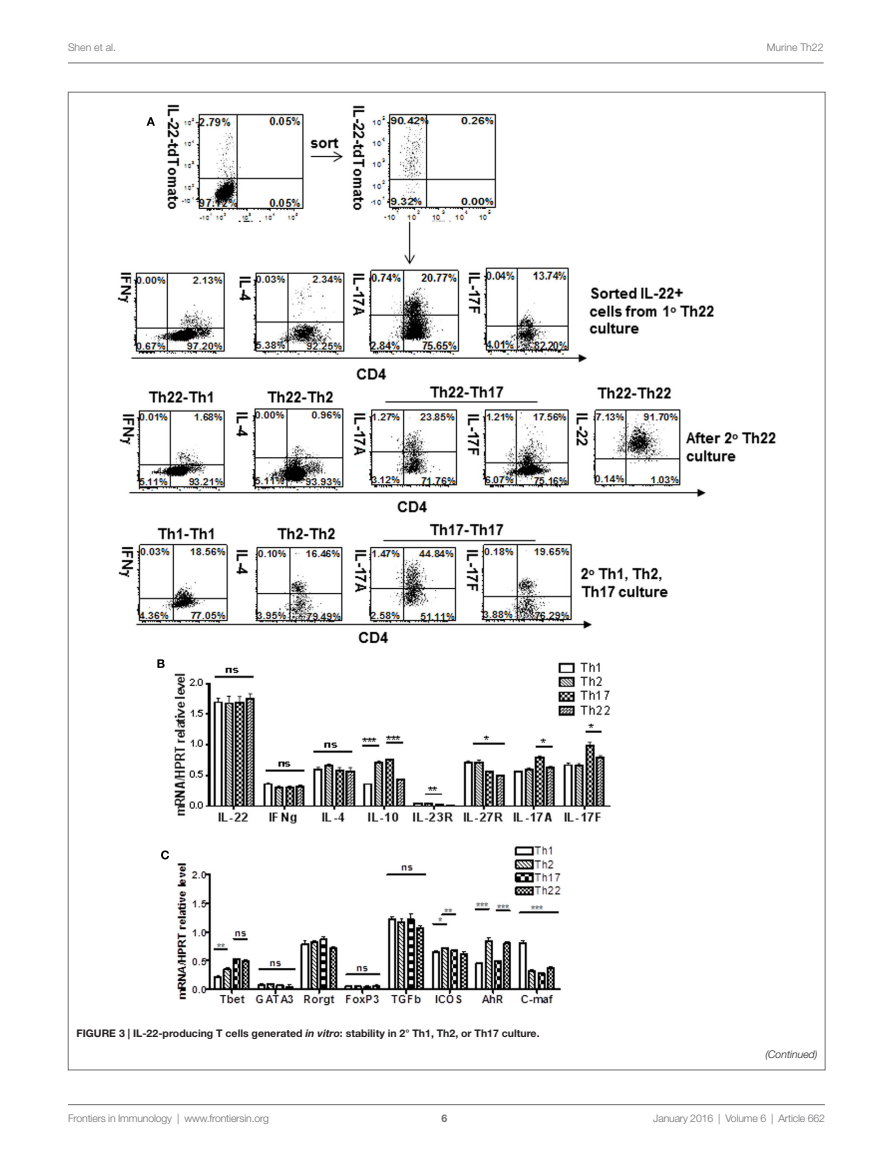
<style>
.page{position:relative;width:893px;height:1170px;background:#fff}
.page>*{position:absolute;margin:0;border:0;box-sizing:border-box;transform-origin:0 0}
.t1{font:300 10.5px "Helvetica Neue LT Std";letter-spacing:-.015em;color:#6c6d70}
.t2{font:700 10.5px "Helvetica Neue LT Std";color:#231f20}
.t3{font:italic 300 10.5px "Helvetica Neue LT Std";color:#231f20}
.t4{font:700 10.5px "Helvetica Neue LT Std";color:#6c6d70}
.s1{font-style:italic}
</style>
<div class="page">
<img style="left:117px;top:104px;width:659px;height:902px">
<svg style="left:147px;top:117px;width:8px;height:9px"></svg>
<svg style="left:157px;top:659px;width:8px;height:9px"></svg>
<svg style="left:161px;top:850px;width:8px;height:9px"></svg>
<hr style="left:68px;top:1104px;width:757px;height:1px;background:#6c6d70">
<hr style="left:68px;top:63px;width:756px;height:1px;background:#6c6d70">
<p class="t1" style="left:68px;top:41px;width:50px">Shen et al.</p>
<p class="t1" style="left:767px;top:41px;width:58px">Murine Th22</p>
<p class="t2" style="left:77px;top:1026px;width:464px">FIG URE 3 | IL-22-producing T cells generated <span class="s1">in vitro</span>: stability in 2° Th1, Th2, or Th17 culture.</p>
<p class="t3" style="left:765px;top:1048px;width:54px">(Continued)</p>
<p class="t1" style="left:68px;top:1111px;width:203px">Frontiers in Immunology | www.frontiersin.org</p>
<p class="t4" style="left:441px;top:1111px;width:7px">6</p>
<p class="t1" style="left:653px;top:1111px;width:173px">January 2016 | Volume 6 | Article 662</p>
</div>
